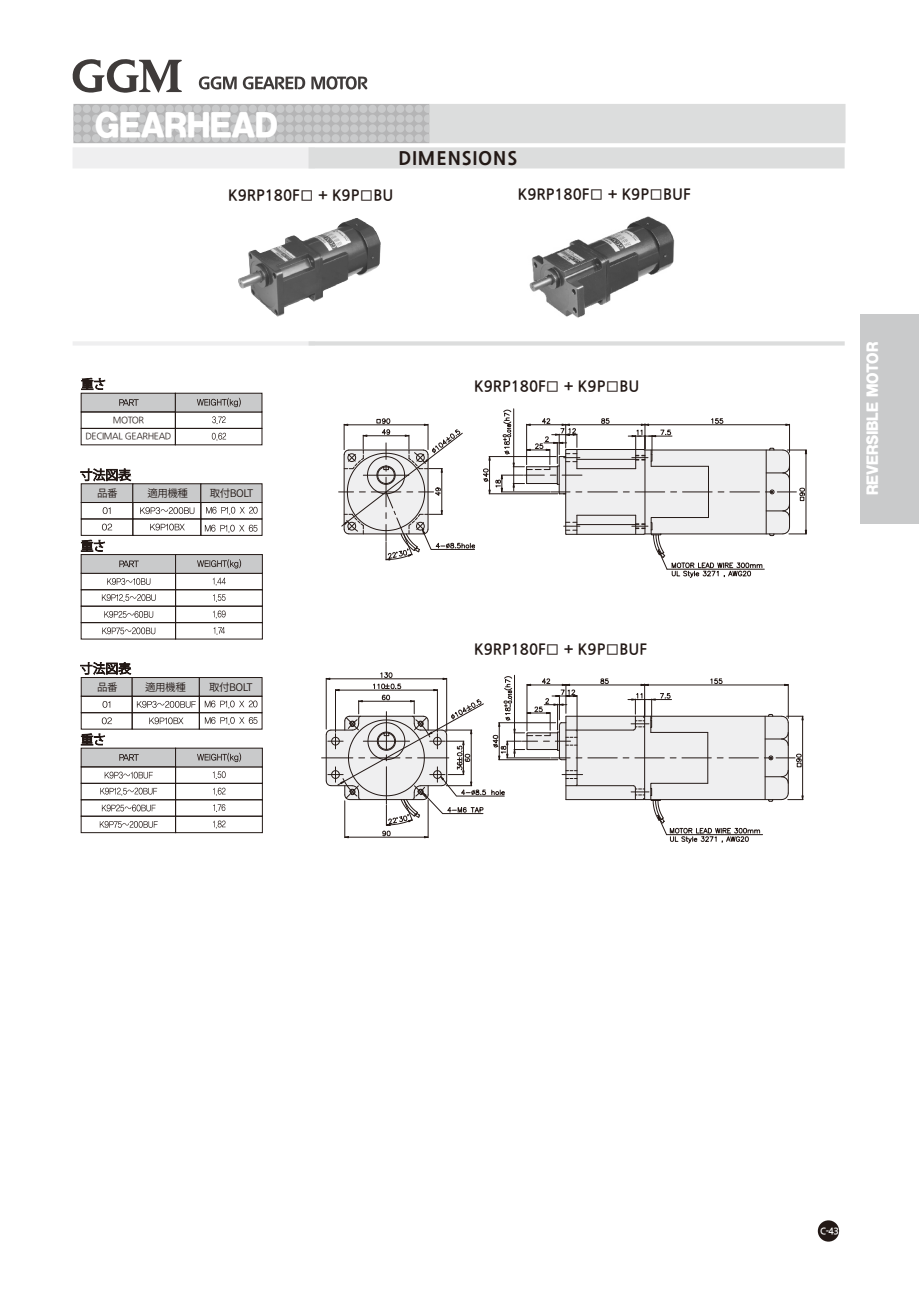
<style>
.page{position:relative;width:919px;height:1289px;background:#fff}
.page>*{position:absolute;margin:0;border:0;box-sizing:border-box;transform-origin:0 0}
.t1{font:30px "Korean DGH R";letter-spacing:-.02em;color:#fff}
.t2{font:800 18px "Nanum Gothic";letter-spacing:.055em;color:#231916}
.t3{font:700 15px "Nanum Gothic";color:#231916}
.t4{font:13.5px "Korean DGH R";letter-spacing:-.02em;color:#fff}
.t5{font:600 10.5px "Noto Sans CJ Kkr";letter-spacing:-.045em;color:#231916}
.t6{font:9px/16.4px "Nanum Gothic";letter-spacing:-.04em;color:#231916;text-align:center}
.t7{font:700 9px "Nanum Gothic";color:#fff}
</style>
<div class="page">
<svg style="left:72px;top:59px;width:110px;height:34px"></svg>
<svg style="left:199px;top:76px;width:168px;height:13px"></svg>
<img style="left:238px;top:218px;width:142px;height:98px">
<img style="left:529px;top:216px;width:146px;height:102px">
<svg style="left:73px;top:341px;width:771px;height:4px"></svg>
<svg style="left:102px;top:594px;width:54px;height:8px"></svg>
<svg style="left:104px;top:611px;width:49px;height:7px"></svg>
<svg style="left:102px;top:627px;width:53px;height:7px"></svg>
<svg style="left:213px;top:594px;width:12px;height:7px"></svg>
<svg style="left:213px;top:610px;width:13px;height:8px"></svg>
<svg style="left:213px;top:627px;width:12px;height:7px"></svg>
<div style="left:175px;top:589px;width:87px;height:17px;border:1px solid #231916"></div>
<div style="left:175px;top:606px;width:87px;height:16px;border:1px solid #231916"></div>
<div style="left:175px;top:622px;width:87px;height:17px;border:1px solid #231916"></div>
<div style="left:81px;top:589px;width:95px;height:17px;border:1px solid #231916"></div>
<div style="left:81px;top:606px;width:95px;height:16px;border:1px solid #231916"></div>
<div style="left:81px;top:622px;width:95px;height:17px;border:1px solid #231916"></div>
<svg style="left:212px;top:433px;width:14px;height:7px"></svg>
<div style="left:81px;top:428px;width:94px;height:17px;border:1px solid #231916"></div>
<div style="left:175px;top:428px;width:87px;height:17px;border:1px solid #231916"></div>
<hr style="left:513px;top:409px;width:1px;height:54px;background:#231916">
<svg style="left:338px;top:418px;width:137px;height:142px"></svg>
<hr style="left:321px;top:757px;width:32px;height:1px;background:#231916">
<svg style="left:102px;top:523px;width:10px;height:7px"></svg>
<div style="left:81px;top:502px;width:52px;height:17px;border:1px solid #231916"></div>
<div style="left:133px;top:502px;width:68px;height:17px;border:1px solid #231916"></div>
<div style="left:201px;top:502px;width:61px;height:17px;border:1px solid #231916"></div>
<svg style="left:150px;top:523px;width:35px;height:7px"></svg>
<svg style="left:102px;top:717px;width:10px;height:7px"></svg>
<div style="left:81px;top:712px;width:51px;height:17px;border:1px solid #231916"></div>
<div style="left:132px;top:712px;width:67px;height:17px;border:1px solid #231916"></div>
<div style="left:199px;top:712px;width:63px;height:17px;border:1px solid #231916"></div>
<svg style="left:149px;top:717px;width:34px;height:7px"></svg>
<svg style="left:205px;top:717px;width:52px;height:7px"></svg>
<svg style="left:205px;top:524px;width:52px;height:8px"></svg>
<svg style="left:323px;top:672px;width:480px;height:171px"></svg>
<svg style="left:483px;top:410px;width:324px;height:168px"></svg>
<svg style="left:73px;top:104px;width:772px;height:64px"></svg>
<div style="left:860px;top:314px;width:58px;height:209px;background:#c9cacb"></div>
<svg style="left:81px;top:377px;width:181px;height:47px"></svg>
<svg style="left:81px;top:539px;width:182px;height:46px"></svg>
<svg style="left:81px;top:733px;width:182px;height:100px"></svg>
<svg style="left:80px;top:662px;width:182px;height:46px"></svg>
<svg style="left:80px;top:468px;width:182px;height:46px"></svg>
<div style="left:817px;top:1220px;width:22px;height:21px;background:#231916;border-radius:50%"></div>
<h1 class="t1" style="left:95px;top:110px;width:185px">GEARHEAD</h1>
<p class="t2" style="left:398px;top:150px;width:120px">DIMENSIONS</p>
<p class="t3" style="left:228px;top:188px;width:167px">K9RP180F□ + K9P□BU</p>
<p class="t3" style="left:518px;top:187px;width:174px">K9RP180F□ + K9P□BUF</p>
<p class="t6" style="left:85px;top:412px;width:87px">MOTOR<br>DECIMAL GEARHEAD</p>
<p class="t5" style="left:97px;top:488px;width:22px">品番</p>
<p class="t5" style="left:147px;top:488px;width:42px">適用機種</p>
<p class="t5" style="left:210px;top:488px;width:45px">取付BOLT</p>
<p class="t5" style="left:97px;top:682px;width:22px">品番</p>
<p class="t5" style="left:145px;top:682px;width:42px">適用機種</p>
<p class="t5" style="left:209px;top:681px;width:45px">取付BOLT</p>
<p class="t3" style="left:474px;top:379px;width:167px">K9RP180F□ + K9P□BU</p>
<p class="t3" style="left:474px;top:642px;width:174px">K9RP180F□ + K9P□BUF</p>
<p class="t4" style="left:865px;top:494px;width:154px;rotate:-90deg">REVERSIBLE MOTOR</p>
<p class="t7" style="left:820px;top:1226px;width:20px">C-43</p>
</div>
